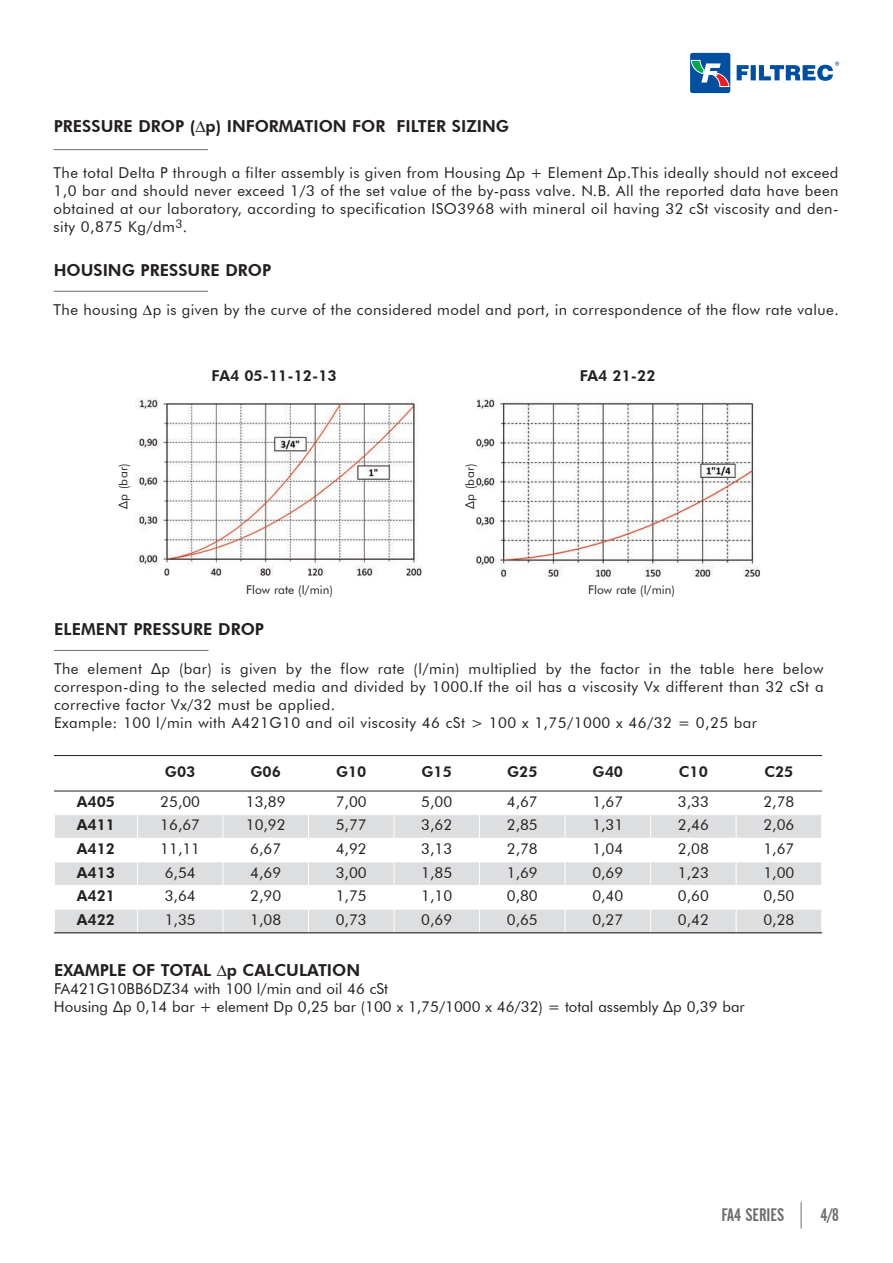
<style>
.page{position:relative;width:893px;height:1263px;background:#fff}
.page>*{position:absolute;margin:0;border:0;box-sizing:border-box;transform-origin:0 0}
.t1{font:18px "Alternate Gothic 2 BT";color:#6c6d70}
.t2{font:800 16.5px "Futura BT";color:#231f20}
.t3{font:15px/18px "Futura BT";letter-spacing:.03em;color:#231f20;text-align:justify}
.t4{font:15px/18px "Futura BT";color:#231f20}
.t5{font:800 15px "Futura BT";color:#231f20}
.t6{font:12px "Futura BT";color:#231f20}
</style>
<div class="page">
<hr style="left:54px;top:149px;width:154px;height:1px;background:#6c6d70">
<hr style="left:54px;top:291px;width:154px;height:1px;background:#6c6d70">
<img style="left:135px;top:398px;width:288px;height:179px">
<img style="left:476px;top:398px;width:284px;height:180px">
<hr style="left:54px;top:650px;width:155px;height:1px;background:#6c6d70">
<div style="left:54px;top:815px;width:83px;height:23px;background:#dddee0"></div>
<div style="left:137px;top:815px;width:86px;height:23px;background:#dddee0"></div>
<div style="left:223px;top:815px;width:85px;height:23px;background:#dddee0"></div>
<div style="left:308px;top:815px;width:86px;height:23px;background:#dddee0"></div>
<div style="left:394px;top:815px;width:86px;height:23px;background:#dddee0"></div>
<div style="left:480px;top:815px;width:85px;height:23px;background:#dddee0"></div>
<div style="left:565px;top:815px;width:86px;height:23px;background:#dddee0"></div>
<div style="left:651px;top:815px;width:85px;height:23px;background:#dddee0"></div>
<div style="left:736px;top:815px;width:86px;height:23px;background:#dddee0"></div>
<div style="left:54px;top:862px;width:83px;height:23px;background:#dddee0"></div>
<div style="left:137px;top:862px;width:86px;height:23px;background:#dddee0"></div>
<div style="left:223px;top:862px;width:85px;height:23px;background:#dddee0"></div>
<div style="left:308px;top:862px;width:86px;height:23px;background:#dddee0"></div>
<div style="left:394px;top:862px;width:86px;height:23px;background:#dddee0"></div>
<div style="left:480px;top:862px;width:85px;height:23px;background:#dddee0"></div>
<div style="left:565px;top:862px;width:86px;height:23px;background:#dddee0"></div>
<div style="left:651px;top:862px;width:85px;height:23px;background:#dddee0"></div>
<div style="left:736px;top:862px;width:86px;height:23px;background:#dddee0"></div>
<div style="left:54px;top:909px;width:83px;height:24px;background:#dddee0"></div>
<div style="left:137px;top:909px;width:86px;height:24px;background:#dddee0"></div>
<div style="left:223px;top:909px;width:85px;height:24px;background:#dddee0"></div>
<div style="left:308px;top:909px;width:86px;height:24px;background:#dddee0"></div>
<div style="left:394px;top:909px;width:86px;height:24px;background:#dddee0"></div>
<div style="left:480px;top:909px;width:85px;height:24px;background:#dddee0"></div>
<div style="left:565px;top:909px;width:86px;height:24px;background:#dddee0"></div>
<div style="left:651px;top:909px;width:85px;height:24px;background:#dddee0"></div>
<div style="left:736px;top:909px;width:86px;height:24px;background:#dddee0"></div>
<hr style="left:54px;top:755px;width:1px;height:178px;background:#fff">
<hr style="left:137px;top:755px;width:1px;height:178px;background:#fff">
<hr style="left:223px;top:755px;width:1px;height:178px;background:#fff">
<hr style="left:308px;top:755px;width:1px;height:178px;background:#fff">
<hr style="left:394px;top:755px;width:1px;height:178px;background:#fff">
<hr style="left:479px;top:755px;width:1px;height:178px;background:#fff">
<hr style="left:565px;top:755px;width:1px;height:178px;background:#fff">
<hr style="left:650px;top:755px;width:1px;height:178px;background:#fff">
<hr style="left:736px;top:755px;width:1px;height:178px;background:#fff">
<hr style="left:821px;top:755px;width:1px;height:178px;background:#fff">
<hr style="left:54px;top:755px;width:768px;height:1px;background:#231f20">
<hr style="left:54px;top:791px;width:768px;height:1px;background:#231f20">
<hr style="left:54px;top:909px;width:768px;height:1px;background:#fff">
<hr style="left:54px;top:932px;width:768px;height:1px;background:#231f20">
<svg style="left:801px;top:1202px;width:1px;height:26px"></svg>
<svg style="left:690px;top:53px;width:40px;height:40px;background:#376ea4"></svg>
<svg style="left:737px;top:62px;width:102px;height:19px"></svg>
<p class="t2" style="left:54px;top:116px;width:457px">PRESSURE DROP (∆p) INFORMATION FOR FILTER SIZING</p>
<p class="t3" style="left:54px;top:163px;width:786px">The total Delta P through a filter assembly is given from Housing ∆p + Element ∆p.This ideally should not exceed 1,0 bar and should never exceed 1/3 of the set value of the by-pass valve. N.B. All the reported data have been obtained at our laboratory, according to specification ISO3968 with mineral oil having 32 cSt viscosity and den&shy;sity 0,875 Kg/dm<sup>3</sup>.</p>
<p class="t2" style="left:54px;top:260px;width:219px">HOUSING PRESSURE DROP</p>
<p class="t3" style="left:54px;top:300px;width:787px">The housing ∆p is given by the curve of the considered model and port, in correspondence of the flow rate value.</p>
<p class="t6" style="left:116px;top:509px;width:47px;rotate:-90deg">∆p (bar)</p>
<p class="t5" style="left:212px;top:367px;width:127px">FA4 05-11-12-13</p>
<p class="t5" style="left:580px;top:366px;width:77px">FA4 21-22</p>
<p class="t6" style="left:246px;top:583px;width:88px">Flow rate (l/min)</p>
<p class="t6" style="left:462px;top:509px;width:47px;rotate:-90deg">∆p (bar)</p>
<p class="t6" style="left:588px;top:583px;width:88px">Flow rate (l/min)</p>
<p class="t2" style="left:54px;top:619px;width:211px">ELEMENT PRESSURE DROP</p>
<p class="t3" style="left:54px;top:659px;width:771px;text-align:left">The element ∆p (bar) is given by the flow rate (l/min) multiplied by the factor in the table here below correspon-ding to the selected media and divided by 1000.If the oil has a viscosity Vx different than 32 cSt a corrective factor Vx/32 must be applied.<br>Example: 100 l/min with A421G10 and oil viscosity 46 cSt &gt; 100 x 1,75/1000 x 46/32 = 0,25 bar</p>
<p class="t5" style="left:165px;top:763px;width:32px">G03</p>
<p class="t5" style="left:251px;top:763px;width:32px">G06</p>
<p class="t5" style="left:336px;top:763px;width:32px">G10</p>
<p class="t5" style="left:422px;top:763px;width:32px">G15</p>
<p class="t5" style="left:507px;top:763px;width:32px">G25</p>
<p class="t5" style="left:593px;top:763px;width:32px">G40</p>
<p class="t5" style="left:679px;top:763px;width:31px">C10</p>
<p class="t5" style="left:764px;top:763px;width:31px">C25</p>
<p class="t5" style="left:77px;top:792px;width:40px">A405</p>
<p class="t3" style="left:160px;top:792px;width:41px">25,00</p>
<p class="t3" style="left:246px;top:792px;width:41px">13,89</p>
<p class="t3" style="left:336px;top:792px;width:32px">7,00</p>
<p class="t3" style="left:421px;top:792px;width:32px">5,00</p>
<p class="t3" style="left:507px;top:792px;width:32px">4,67</p>
<p class="t3" style="left:592px;top:792px;width:32px">1,67</p>
<p class="t3" style="left:678px;top:792px;width:32px">3,33</p>
<p class="t3" style="left:763px;top:792px;width:32px">2,78</p>
<p class="t5" style="left:77px;top:816px;width:40px">A411</p>
<p class="t3" style="left:160px;top:816px;width:41px">16,67</p>
<p class="t3" style="left:246px;top:816px;width:41px">10,92</p>
<p class="t3" style="left:336px;top:816px;width:32px">5,77</p>
<p class="t3" style="left:421px;top:816px;width:32px">3,62</p>
<p class="t3" style="left:507px;top:816px;width:32px">2,85</p>
<p class="t3" style="left:592px;top:816px;width:32px">1,31</p>
<p class="t3" style="left:678px;top:816px;width:32px">2,46</p>
<p class="t3" style="left:763px;top:816px;width:32px">2,06</p>
<p class="t5" style="left:77px;top:839px;width:40px">A412</p>
<p class="t3" style="left:160px;top:839px;width:41px">11,11</p>
<p class="t3" style="left:250px;top:839px;width:32px">6,67</p>
<p class="t3" style="left:336px;top:839px;width:32px">4,92</p>
<p class="t3" style="left:421px;top:839px;width:32px">3,13</p>
<p class="t3" style="left:507px;top:839px;width:32px">2,78</p>
<p class="t3" style="left:592px;top:839px;width:32px">1,04</p>
<p class="t3" style="left:678px;top:839px;width:32px">2,08</p>
<p class="t3" style="left:763px;top:839px;width:32px">1,67</p>
<p class="t5" style="left:77px;top:863px;width:40px">A413</p>
<p class="t3" style="left:165px;top:863px;width:32px">6,54</p>
<p class="t3" style="left:250px;top:863px;width:32px">4,69</p>
<p class="t3" style="left:336px;top:863px;width:32px">3,00</p>
<p class="t3" style="left:421px;top:863px;width:32px">1,85</p>
<p class="t3" style="left:507px;top:863px;width:32px">1,69</p>
<p class="t3" style="left:592px;top:863px;width:32px">0,69</p>
<p class="t3" style="left:678px;top:863px;width:32px">1,23</p>
<p class="t3" style="left:763px;top:863px;width:32px">1,00</p>
<p class="t5" style="left:77px;top:887px;width:40px">A421</p>
<p class="t3" style="left:165px;top:887px;width:32px">3,64</p>
<p class="t3" style="left:250px;top:887px;width:32px">2,90</p>
<p class="t3" style="left:336px;top:887px;width:32px">1,75</p>
<p class="t3" style="left:421px;top:887px;width:32px">1,10</p>
<p class="t3" style="left:507px;top:887px;width:32px">0,80</p>
<p class="t3" style="left:592px;top:887px;width:32px">0,40</p>
<p class="t3" style="left:678px;top:887px;width:32px">0,60</p>
<p class="t3" style="left:763px;top:887px;width:32px">0,50</p>
<p class="t5" style="left:77px;top:910px;width:40px">A422</p>
<p class="t3" style="left:165px;top:910px;width:32px">1,35</p>
<p class="t3" style="left:250px;top:910px;width:32px">1,08</p>
<p class="t3" style="left:336px;top:910px;width:32px">0,73</p>
<p class="t3" style="left:421px;top:910px;width:32px">0,69</p>
<p class="t3" style="left:507px;top:910px;width:32px">0,65</p>
<p class="t3" style="left:592px;top:910px;width:32px">0,27</p>
<p class="t3" style="left:678px;top:910px;width:32px">0,42</p>
<p class="t3" style="left:763px;top:910px;width:32px">0,28</p>
<p class="t2" style="left:54px;top:960px;width:308px">EXAMPLE OF TOTAL ∆p CALCULATION</p>
<p class="t4" style="left:54px;top:979px;width:692px">FA421G10BB6DZ34 with 100 l/min and oil 46 cSt<br>Housing ∆p 0,14 bar + element Dp 0,25 bar (100 x 1,75/1000 x 46/32) = total assembly ∆p 0,39 bar</p>
<p class="t1" style="left:722px;top:1205px;width:64px">FA4 SERIES</p>
<p class="t1" style="left:820px;top:1205px;width:20px">4/8</p>
</div>
